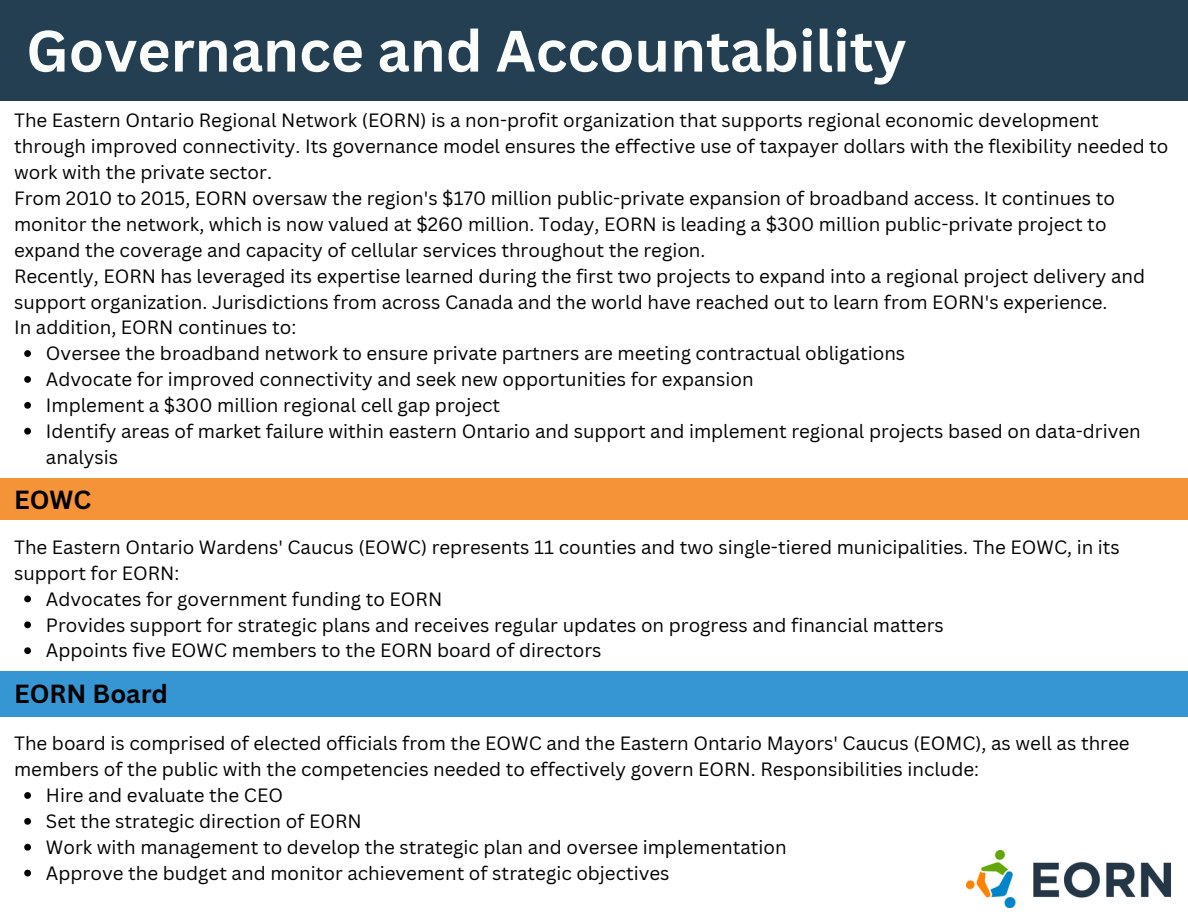
<style>
.page{position:relative;width:1188px;height:918px;background:#fff}
.page>*{position:absolute;margin:0;border:0;box-sizing:border-box;transform-origin:0 0}
.t1{font:700 57px "Canva Sans";color:#fbfdfb}
.t2{font:700 25.5px "Canva Sans";color:#000}
.t3{font:18.75px/25.8px "Canva Sans";color:#000}
</style>
<div class="page">
<div style="left:0;top:0;width:1188px;height:100px;background:#253f52"></div>
<svg style="left:24px;top:350px;width:7px;height:7px"></svg>
<svg style="left:24px;top:376px;width:7px;height:7px"></svg>
<svg style="left:24px;top:402px;width:7px;height:7px"></svg>
<svg style="left:24px;top:428px;width:7px;height:7px"></svg>
<div style="left:0;top:478px;width:1188px;height:42px;background:#f49338"></div>
<div style="left:1px;top:671px;width:1187px;height:45px;background:#3696d4"></div>
<img style="left:967px;top:850px;width:203px;height:58px">
<svg style="left:24px;top:596px;width:7px;height:6px"></svg>
<svg style="left:24px;top:621px;width:7px;height:7px"></svg>
<svg style="left:24px;top:647px;width:7px;height:7px"></svg>
<svg style="left:24px;top:792px;width:7px;height:7px"></svg>
<svg style="left:24px;top:818px;width:7px;height:7px"></svg>
<svg style="left:24px;top:844px;width:7px;height:7px"></svg>
<svg style="left:24px;top:870px;width:7px;height:6px"></svg>
<p class="t1" style="left:26px;top:11px;width:882px">Governance and Accountability</p>
<p class="t3" style="left:14px;top:107px;width:1156px">The Eastern Ontario Regional Network (EORN) is a non-profit organization that supports regional economic development through improved connectivity. Its governance model ensures the effective use of taxpayer dollars with the flexibility needed to work with the private sector.</p>
<p class="t3" style="left:14px;top:185px;width:1103px">From 2010 to 2015, EORN oversaw the region's $170 million public-private expansion of broadband access. It continues to monitor the network, which is now valued at $260 million. Today, EORN is leading a $300 million public-private project to expand the coverage and capacity of cellular services throughout the region.</p>
<p class="t3" style="left:14px;top:263px;width:1133px">Recently, EORN has leveraged its expertise learned during the first two projects to expand into a regional project delivery and support organization. Jurisdictions from across Canada and the world have reached out to learn from EORN's experience.</p>
<p class="t3" style="left:14px;top:314px;width:284px">In addition, EORN continues to:</p>
<p class="t3" style="left:46px;top:340px;width:861px">Oversee the broadband network to ensure private partners are meeting contractual obligations</p>
<p class="t3" style="left:46px;top:366px;width:709px">Advocate for improved connectivity and seek new opportunities for expansion</p>
<p class="t3" style="left:46px;top:392px;width:456px">Implement a $300 million regional cell gap project</p>
<p class="t3" style="left:46px;top:418px;width:1096px">Identify areas of market failure within eastern Ontario and support and implement regional projects based on data-driven analysis</p>
<p class="t2" style="left:14px;top:481px;width:79px">EOWC</p>
<p class="t3" style="left:14px;top:534px;width:1107px">The Eastern Ontario Wardens' Caucus (EOWC) represents 11 counties and two single-tiered municipalities. The EOWC, in its support for EORN:</p>
<p class="t3" style="left:46px;top:586px;width:398px">Advocates for government funding to EORN</p>
<p class="t3" style="left:46px;top:611px;width:899px">Provides support for strategic plans and receives regular updates on progress and financial matters</p>
<p class="t3" style="left:46px;top:637px;width:557px">Appoints five EOWC members to the EORN board of directors</p>
<p class="t2" style="left:14px;top:676px;width:155px">EORN Board</p>
<p class="t3" style="left:14px;top:730px;width:1117px">The board is comprised of elected officials from the EOWC and the Eastern Ontario Mayors' Caucus (EOMC), as well as three members of the public with the competencies needed to effectively govern EORN. Responsibilities include:</p>
<p class="t3" style="left:46px;top:782px;width:239px">Hire and evaluate the CEO</p>
<p class="t3" style="left:46px;top:808px;width:317px">Set the strategic direction of EORN</p>
<p class="t3" style="left:46px;top:834px;width:742px">Work with management to develop the strategic plan and oversee implementation</p>
<p class="t3" style="left:46px;top:860px;width:625px">Approve the budget and monitor achievement of strategic objectives</p>
</div>
